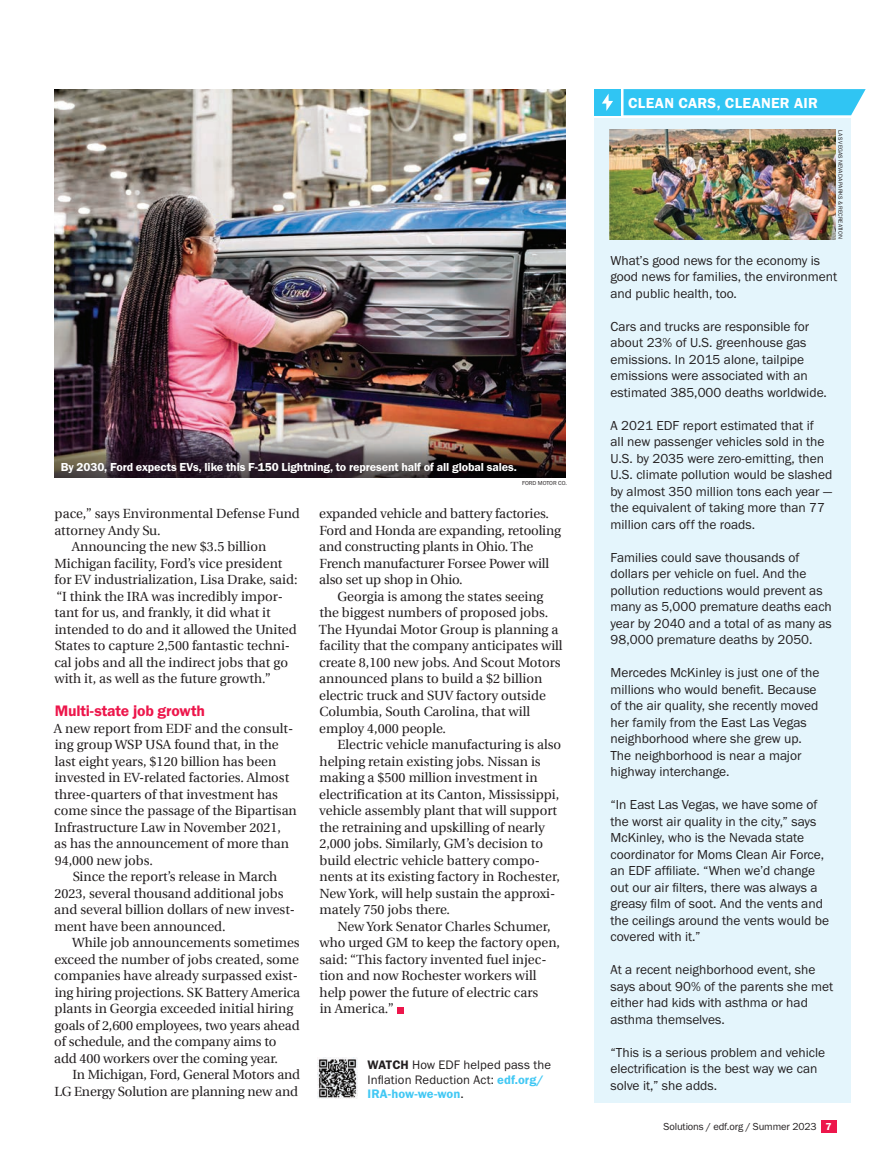
<style>
.page{position:relative;width:891px;height:1161px;background:#fff}
.page>*{position:absolute;margin:0;border:0;box-sizing:border-box;transform-origin:0 0}
.Body_copy_Subhead_Al{font:15.75px "Franklin Gothic URW Dem";letter-spacing:-.01em;color:#ed164b}
.Field_Notes_By_the_N{font:15px "Franklin Gothic URW Dem";letter-spacing:.02em;color:#fff}
.Blog_Bio{font:13.5px/16.5px "Franklin Gothic URW Boo";color:#231f20}
.Body_copy_8_85_11_BA{font:13.35px/16.5px "Utopia";color:#231f20}
.Body_copy_8_85_11_No{font:13.35px/16.5px "Utopia";color:#231f20}
.FN_graphic_copy{font:12.75px/14.2px "Franklin Gothic URW Boo";letter-spacing:.01em;color:#231f20}
.Photo_Caption_Knocko{font:12px "Franklin Gothic URW Dem";letter-spacing:-.01em;color:#fff}
.t1{font:10.5px "Franklin Gothic URW Boo";letter-spacing:-.01em;color:#231f20}
.Page_Number{font:10.5px "Franklin Gothic URW Dem";color:#fff}
.Photo_Credit_Knockou{font:6px "Franklin Gothic URW Boo";color:#231f20}
.s1{font-family:"Franklin Gothic URW Dem"}
.s2{font-family:"Franklin Gothic URW Dem";color:#42c8f4}
.s3{font-size:13.5px}
</style>
<div class="page">
<div style="left:594px;top:119px;width:256px;height:984px;background:#e4f5fc"></div>
<img style="left:609px;top:130px;width:227px;height:109px">
<img style="left:54px;top:89px;width:512px;height:338px">
<div style="left:397px;top:1007px;width:6px;height:7px;background:#ed164b"></div>
<img style="left:318px;top:1058px;width:40px;height:40px">
<div style="left:594px;top:89px;width:27px;height:26px;background:#30c5f3"></div>
<svg style="left:624px;top:89px;width:242px;height:26px;background:#37c6f3"></svg>
<svg style="left:602px;top:94px;width:11px;height:17px"></svg>
<img style="left:54px;top:427px;width:512px;height:51px">
<div style="left:821px;top:1120px;width:15px;height:13px;background:#ed164b"></div>
<p class="Photo_Caption_Knocko" style="left:61px;top:460px;width:458px">By 2030, Ford expects EVs, like this F-150 Lightning, to represent half of all global sales.</p>
<p class="Body_copy_8_85_11_BA" style="left:54px;top:506px;width:247px">pace,” says Environmental Defense Fund attorney Andy Su.</p>
<p class="Body_copy_8_85_11_BA" style="left:54px;top:539px;width:245px;text-indent:17px">Announcing the new $3.5 billion Michigan facility, Ford’s vice president for EV industrialization, Lisa Drake, said: “I think the IRA was incredibly impor&shy;tant for us, and frankly, it did what it intended to do and it allowed the United States to capture 2,500 fantastic techni&shy;cal jobs and all the indirect jobs that go with it, as well as the future growth.”</p>
<p class="Body_copy_Subhead_Al" style="left:55px;top:701px;width:152px">Multi-state job growth</p>
<p class="Body_copy_8_85_11_No" style="left:54px;top:720px;width:245px">A new report from EDF and the consult&shy;ing group WSP USA found that, in the last eight years, $120 billion has been invested in EV-related factories. Almost three-quarters of that investment has come since the passage of the Bipartisan Infrastructure Law in November 2021,<br>as has the announcement of more than 94,000 new jobs.</p>
<p class="Body_copy_8_85_11_BA" style="left:54px;top:869px;width:242px;text-indent:18px">Since the report’s release in March 2023, several thousand additional jobs and several billion dollars of new invest&shy;ment have been announced.</p>
<p class="Body_copy_8_85_11_BA" style="left:54px;top:935px;width:247px;text-indent:18px">While job announcements sometimes exceed the number of jobs created, some companies have already surpassed exist&shy;ing hiring projections. SK Battery America plants in Georgia exceeded initial hiring goals of 2,600 employees, two years ahead of schedule, and the company aims to add 400 workers over the coming year.</p>
<p class="Body_copy_8_85_11_BA" style="left:55px;top:1067px;width:247px;text-align:right">In Michigan, Ford, General Motors and<br>LG Energy Solution are planning new and</p>
<p class="Photo_Credit_Knockou" style="left:522px;top:479px;width:46px">FORD MOTOR CO.</p>
<p class="Body_copy_8_85_11_BA" style="left:319px;top:506px;width:243px">expanded vehicle and battery factories.<br>Ford and Honda are expanding, retooling and constructing plants in Ohio. The French manufacturer Forsee Power will also set up shop in Ohio.</p>
<p class="Body_copy_8_85_11_BA" style="left:319px;top:588px;width:245px;text-indent:19px">Georgia is among the states seeing the biggest numbers of proposed jobs.<br>The Hyundai Motor Group is planning a facility that the company anticipates will create 8,100 new jobs. And Scout Motors announced plans to build a $2 billion electric truck and SUV factory outside Columbia, South Carolina, that will employ 4,000 people.</p>
<p class="Body_copy_8_85_11_BA" style="left:319px;top:737px;width:243px;text-indent:18px">Electric vehicle manufacturing is also helping retain existing jobs. Nissan is making a $500 million investment in electrification at its Canton, Mississippi, vehicle assembly plant that will support the retraining and upskilling of nearly 2,000 jobs. Similarly, GM’s decision to build electric vehicle battery compo&shy;nents at its existing factory in Rochester, New York, will help sustain the approxi&shy;mately 750 jobs there.</p>
<p class="Body_copy_8_85_11_BA" style="left:320px;top:918px;width:242px;text-indent:18px">New York Senator Charles Schumer, who urged GM to keep the factory open, said: “This factory invented fuel injec&shy;tion and now Rochester workers will help power the future of electric cars<br>in America.”</p>
<p class="FN_graphic_copy" style="left:368px;top:1058px;width:185px"><span class="s1">WATCH</span> How EDF helped pass the<br>Inflation Reduction Act: <span class="s2">edf.org/<br>IRA-how-we-won</span><span class="s3">.</span></p>
<p class="Field_Notes_By_the_N" style="left:628px;top:94px;width:191px">CLEAN CARS, CLEANER AIR</p>
<p class="Photo_Credit_Knockou" style="left:844px;top:130px;width:110px;rotate:90deg">LAS VEGAS NEVADA PARKS &amp; RECREATION</p>
<p class="Blog_Bio" style="left:610px;top:252px;width:228px">What’s good news for the economy is good news for families, the environment and public health, too.</p>
<p class="Blog_Bio" style="left:610px;top:318px;width:218px">Cars and trucks are responsible for about 23% of U.S. greenhouse gas emissions. In 2015 alone, tailpipe emissions were associated with an estimated 385,000 deaths worldwide.</p>
<p class="Blog_Bio" style="left:610px;top:417px;width:224px">A 2021 EDF report estimated that if<br>all new passenger vehicles sold in the U.S. by 2035 were zero-emitting, then U.S. climate pollution would be slashed by almost 350 million tons each year — the equivalent of taking more than 77 million cars off the roads.</p>
<p class="Blog_Bio" style="left:610px;top:549px;width:223px">Families could save thousands of dollars per vehicle on fuel. And the pollution reductions would prevent as many as 5,000 premature deaths each year by 2040 and a total of as many as 98,000 premature deaths by 2050.</p>
<p class="Blog_Bio" style="left:610px;top:664px;width:210px">Mercedes McKinley is just one of the millions who would benefit. Because of the air quality, she recently moved her family from the East Las Vegas neighborhood where she grew up.<br>The neighborhood is near a major highway interchange.</p>
<p class="Blog_Bio" style="left:610px;top:796px;width:220px">“In East Las Vegas, we have some of the worst air quality in the city,” says McKinley, who is the Nevada state coordinator for Moms Clean Air Force, an EDF affiliate. “When we’d change out our air filters, there was always a greasy film of soot. And the vents and the ceilings around the vents would be covered with it.”</p>
<p class="Blog_Bio" style="left:610px;top:961px;width:224px">At a recent neighborhood event, she says about 90% of the parents she met either had kids with asthma or had asthma themselves.</p>
<p class="Blog_Bio" style="left:610px;top:1044px;width:216px">“This is a serious problem and vehicle electrification is the best way we can solve it,” she adds.</p>
<p class="t1" style="left:663px;top:1120px;width:155px">Solutions / edf.org / Summer 2023</p>
<p class="Page_Number" style="left:825px;top:1120px;width:8px">7</p>
</div>
